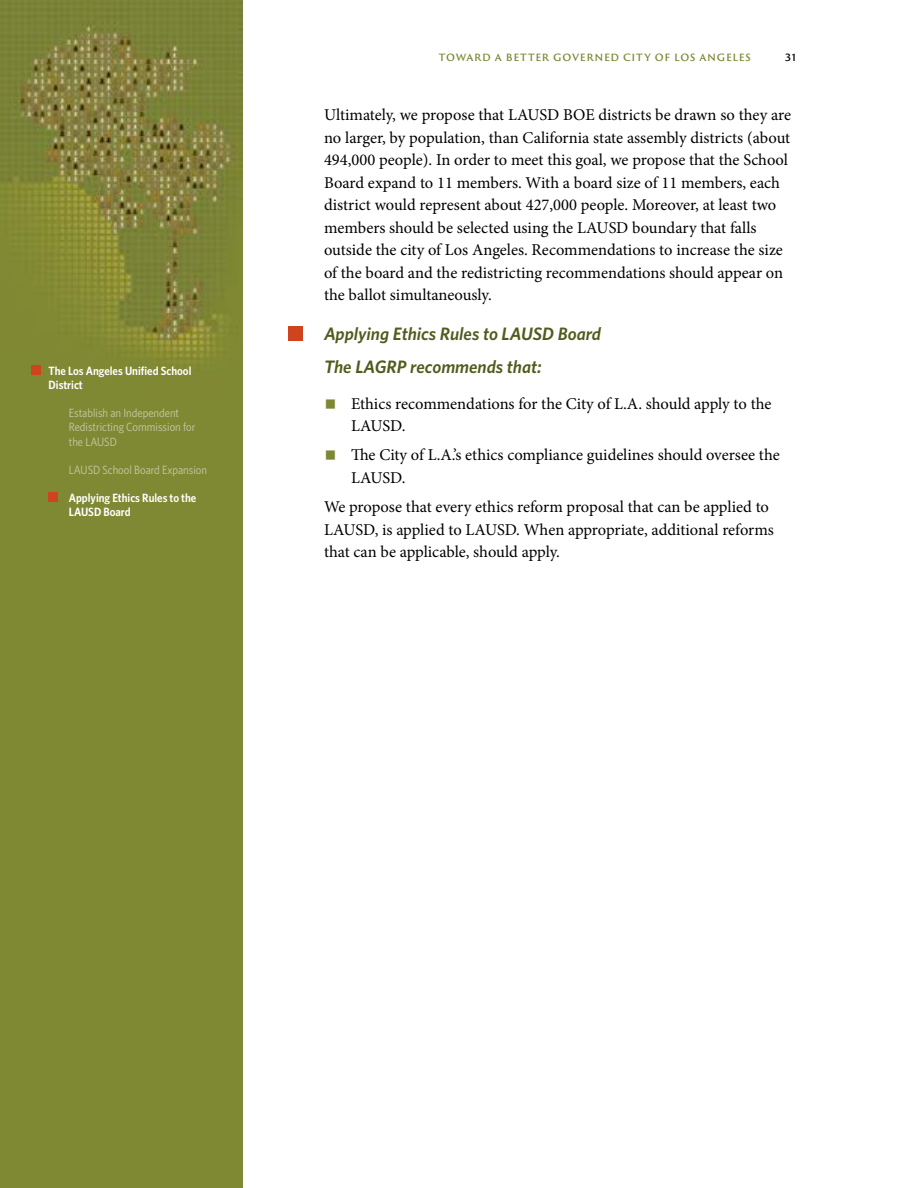
<style>
.page{position:relative;width:918px;height:1188px;background:#fff}
.page>*{position:absolute;margin:0;border:0;box-sizing:border-box;transform-origin:0 0}
.t1{font:italic 600 18px "Whitney";color:#515b1c}
.t2{font:16.5px/22.5px "Minion Pro";color:#000}
.t3{font:12px/14.4px "Whitney Narrow";color:#c8c8a6}
.t4{font:600 12px/14.4px "Whitney Narrow";color:#fff}
.t5{font:600 9.75px "Trajan Sans Pro";letter-spacing:.07em;color:#7e8733}
.t6{font:600 9.75px "Trajan Sans Pro";color:#000}
.s1{font-weight:700;font-size:31.5px;color:#7e8733}
</style>
<div class="page">
<img style="left:0;top:0;width:243px;height:1188px">
<div style="left:31px;top:365px;width:9px;height:10px;background:#d0441d"></div>
<div style="left:49px;top:492px;width:9px;height:10px;background:#d0441d"></div>
<div style="left:288px;top:327px;width:14px;height:14px;background:#d0441d"></div>
<p class="t4" style="left:49px;top:363px;width:144px">The Los Angeles Unified School<br>District</p>
<p class="t3" style="left:69px;top:405px;width:128px">Establish an Independent<br>Redistricting Commission for the LAUSD</p>
<p class="t3" style="left:69px;top:462px;width:140px">LAUSD School Board Expansion</p>
<p class="t4" style="left:69px;top:490px;width:129px">Applying Ethics Rules to the<br>LAUSD Board</p>
<p class="t5" style="left:439px;top:51px;width:313px">TOWARD A BETTER GOVERNED CITY OF LOS ANGELES</p>
<p class="t6" style="left:785px;top:51px;width:12px">31</p>
<p class="t2" style="left:324px;top:104px;width:469px">Ultimately, we propose that LAUSD BOE districts be drawn so they are no larger, by population, than California state assembly districts (about 494,000 people). In order to meet this goal, we propose that the School Board expand to 11 members. With a board size of 11 members, each district would represent about 427,000 people. Moreover, at least two members should be selected using the LAUSD boundary that falls outside the city of Los Angeles. Recommendations to increase the size of the board and the redistricting recommendations should appear on the ballot simultaneously.</p>
<h2 class="t1" style="left:324px;top:322px;width:279px">Applying Ethics Rules to LAUSD Board</h2>
<h3 class="t1" style="left:324px;top:355px;width:219px">The LAGRP recommends that:</h3>
<p class="t2" style="left:351px;top:392px;width:422px;text-indent:-27px"><span class="s1">■</span> Ethics recommendations for the City of L.A. should apply to the<br>LAUSD.</p>
<p class="t2" style="left:351px;top:444px;width:430px;text-indent:-27px"><span class="s1">■</span> The City of L.A.’s ethics compliance guidelines should oversee the<br>LAUSD.</p>
<p class="t2" style="left:324px;top:496px;width:451px">We propose that every ethics reform proposal that can be applied to<br>LAUSD, is applied to LAUSD. When appropriate, additional reforms that can be applicable, should apply.</p>
</div>
